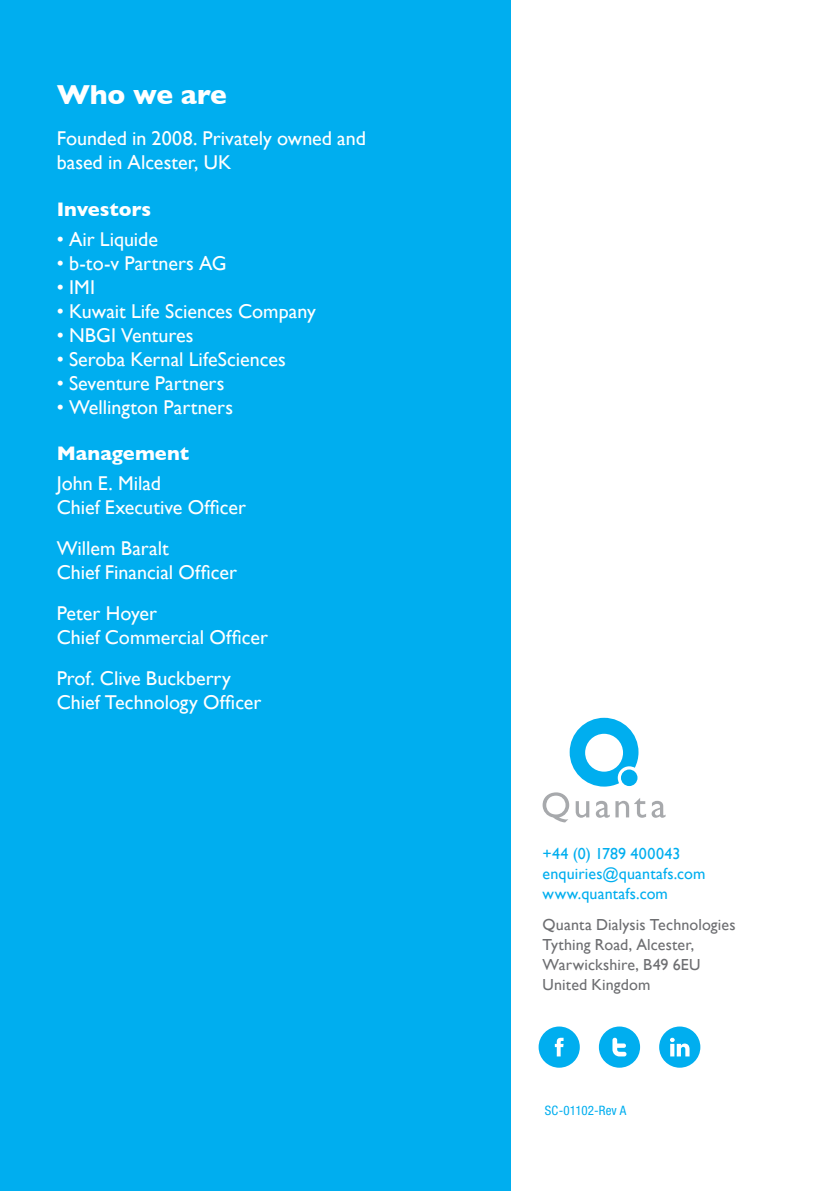
<style>
.page{position:relative;width:840px;height:1191px;background:#fff}
.page>*{position:absolute;margin:0;border:0;box-sizing:border-box;transform-origin:0 0}
.t1{font:700 28px "Gill Sans";letter-spacing:-.005em;color:#fff}
.t2{font:20px/24px "Gill Sans";color:#fff}
.t3{font:700 20px "Gill Sans";color:#fff}
.t4{font:16px/20px "Gill Sans";letter-spacing:.005em;color:#6d6e71}
.t5{font:16px/20px "Gill Sans";letter-spacing:.01em;color:#00aeef}
.t6{font:condensed 13px "Helvetica Neue";letter-spacing:.005em;color:#00aeef}
</style>
<div class="page">
<div style="left:0;top:0;width:510px;height:1191px;background:#00aeef"></div>
<svg style="left:569px;top:718px;width:69px;height:68px"></svg>
<div style="left:620px;top:769px;width:17px;height:17px;background:#00aeef;border-radius:50%"></div>
<svg style="left:542px;top:792px;width:27px;height:30px"></svg>
<svg style="left:575px;top:801px;width:14px;height:16px"></svg>
<svg style="left:595px;top:801px;width:14px;height:16px"></svg>
<svg style="left:615px;top:798px;width:30px;height:19px"></svg>
<svg style="left:651px;top:801px;width:14px;height:16px"></svg>
<div style="left:538px;top:1026px;width:41px;height:41px;background:#00aeef;border-radius:50%"></div>
<svg style="left:554px;top:1037px;width:9px;height:19px"></svg>
<div style="left:598px;top:1026px;width:41px;height:41px;background:#00aeef;border-radius:50%"></div>
<svg style="left:612px;top:1037px;width:14px;height:19px"></svg>
<div style="left:658px;top:1026px;width:42px;height:41px;background:#00aeef;border-radius:50%"></div>
<svg style="left:670px;top:1037px;width:19px;height:19px"></svg>
<h1 class="t1" style="left:57px;top:73px;width:172px">Who we are</h1>
<p class="t2" style="left:57px;top:126px;width:310px">Founded in 2008. Privately owned and based in Alcester, UK</p>
<p class="t3" style="left:57px;top:193px;width:96px">Investors</p>
<p class="t2" style="left:57px;top:227px;width:103px">• Air Liquide</p>
<p class="t2" style="left:57px;top:251px;width:171px">• b-to-v Partners AG</p>
<p class="t2" style="left:57px;top:275px;width:40px">• IMI</p>
<p class="t2" style="left:57px;top:299px;width:260px">• Kuwait Life Sciences Company</p>
<p class="t2" style="left:57px;top:323px;width:138px">• NBGI Ventures</p>
<p class="t2" style="left:57px;top:347px;width:230px">• Seroba Kernal LifeSciences</p>
<p class="t2" style="left:57px;top:371px;width:169px">• Seventure Partners</p>
<p class="t2" style="left:57px;top:395px;width:178px">• Wellington Partners</p>
<p class="t3" style="left:57px;top:438px;width:134px">Management</p>
<p class="t2" style="left:57px;top:471px;width:191px">John E. Milad<br>Chief Executive Officer</p>
<p class="t2" style="left:57px;top:536px;width:181px">Willem Baralt<br>Chief Financial Officer</p>
<p class="t2" style="left:57px;top:601px;width:212px">Peter Hoyer<br>Chief Commercial Officer</p>
<p class="t2" style="left:57px;top:666px;width:206px">Prof. Clive Buckberry<br>Chief Technology Officer</p>
<p class="t5" style="left:542px;top:843px;width:164px">+44 (0) 1789 400043 enquiries@quantafs.com www.quantafs.com</p>
<p class="t4" style="left:542px;top:914px;width:194px">Quanta Dialysis Technologies<br>Tything Road, Alcester,<br>Warwickshire, B49 6EU<br>United Kingdom</p>
<p class="t6" style="left:544px;top:1103px;width:83px">SC-01102-Rev A</p>
</div>
